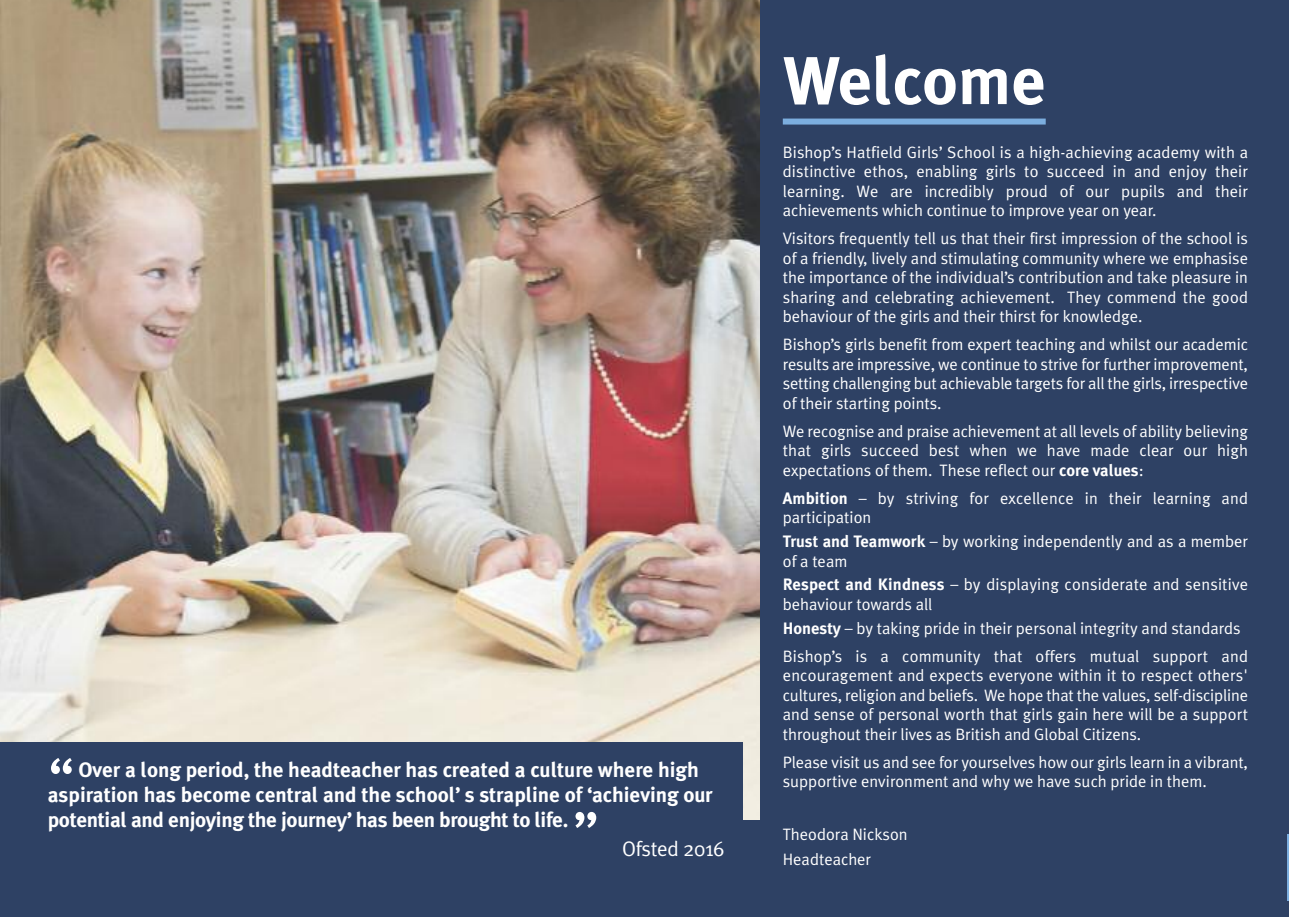
<style>
.page{position:relative;width:1289px;height:917px;background:#fff}
.page>*{position:absolute;margin:0;border:0;box-sizing:border-box;transform-origin:0 0}
.t1{font:700 67.5px "Meta Plus";color:#fff}
.t2{font:60px "Meta Plus Normal";color:#fff}
.t3{font:700 21px/25.2px "Meta Plus";color:#fff}
.t4{font:21px "Meta Plus Normal";letter-spacing:-.015em;color:#fff}
.t5{font:16.5px/19.5px "Meta Plus Normal";color:#fff}
.s1{font-family:"Meta Plus";font-weight:700}
</style>
<div class="page">
<div style="left:1270px;top:0;width:18px;height:916px;background:#2e4164"></div>
<div style="left:0;top:0;width:1286px;height:916px;background:#2e4164"></div>
<img style="left:0;top:0;width:759px;height:819px">
<div style="left:782px;top:118px;width:263px;height:6px;background:#7caedf"></div>
<div style="left:0;top:742px;width:742px;height:133px;background:#2e4164"></div>
<h2 class="t2" style="left:48px;top:744px;width:29px">“</h2>
<p class="t3" style="left:48px;top:756px;width:666px;text-indent:31px">Over a long period, the headteacher has created a culture where high aspiration has become central and the school’ s strapline of ‘achieving our potential and enjoying the journey’ has been brought to life.</p>
<p class="t4" style="left:622px;top:836px;width:104px">Ofsted 2016</p>
<h2 class="t2" style="left:572px;top:797px;width:29px">”</h2>
<h1 class="t1" style="left:782px;top:41px;width:264px">Welcome</h1>
<p class="t5" style="left:782px;top:142px;width:467px;text-align:justify">Bishop’s Hatfield Girls’ School is a high-achieving academy with a distinctive ethos, enabling girls to succeed in and enjoy their learning. We are incredibly proud of our pupils and their achievements which continue to improve year on year.</p>
<p class="t5" style="left:782px;top:229px;width:467px;text-align:justify">Visitors frequently tell us that their first impression of the school is of a friendly, lively and stimulating community where we emphasise the importance of the individual’s contribution and take pleasure in sharing and celebrating achievement. They commend the good behaviour of the girls and their thirst for knowledge.</p>
<p class="t5" style="left:782px;top:335px;width:467px;text-align:justify">Bishop’s girls benefit from expert teaching and whilst our academic results are impressive, we continue to strive for further improvement, setting challenging but achievable targets for all the girls, irrespective of their starting points.</p>
<p class="t5" style="left:782px;top:421px;width:467px;text-align:justify">We recognise and praise achievement at all levels of ability believing that girls succeed best when we have made clear our high expectations of them. These reflect our <span class="s1">core values</span>:</p>
<p class="t5" style="left:782px;top:488px;width:467px"><span class="s1">Ambition</span> – by striving for excellence in their learning and participation</p>
<p class="t5" style="left:782px;top:531px;width:467px"><span class="s1">Trust and Teamwork</span> – by working independently and as a member of a team</p>
<p class="t5" style="left:782px;top:575px;width:467px"><span class="s1">Respect and Kindness</span> – by displaying considerate and sensitive behaviour towards all</p>
<p class="t5" style="left:782px;top:614px;width:467px;line-height:28px"><span class="s1">Honesty</span> – by taking pride in their personal integrity and standards<br>Bishop’s is a community that offers mutual support and</p>
<p class="t5" style="left:782px;top:665px;width:467px;text-align:justify">encouragement and expects everyone within it to respect others' cultures, religion and beliefs. We hope that the values, self-discipline and sense of personal worth that girls gain here will be a support throughout their lives as British and Global Citizens.</p>
<p class="t5" style="left:782px;top:752px;width:467px">Please visit us and see for yourselves how our girls learn in a vibrant, supportive environment and why we have such pride in them.</p>
<p class="t5" style="left:782px;top:822px;width:126px;line-height:25px">Theodora Nickson<br>Headteacher</p>
</div>
